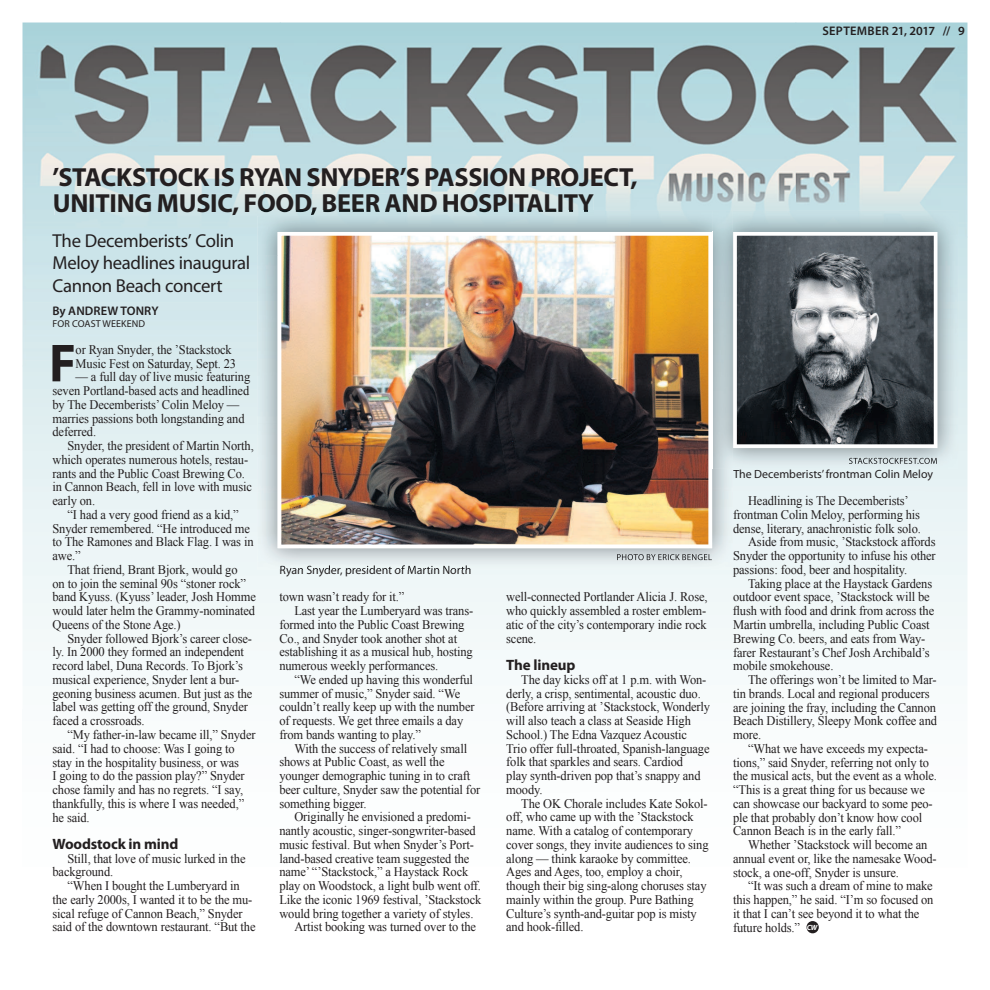
<style>
.page{position:relative;width:990px;height:990px;background:#fff}
.page>*{position:absolute;margin:0;border:0;box-sizing:border-box;transform-origin:0 0}
.t1{font:700 53.88px "Myriad Pro";color:#231f20;scale:.95 1}
.t2{font:700 26.25px/26.2px "Myriad Pro";letter-spacing:-.01em;color:#231f20}
.t3{font:18.75px/22.5px "Myriad Pro";letter-spacing:-.02em;color:#231f20}
.t4{font:700 15px "Myriad Pro";letter-spacing:-.01em;color:#231f20}
.t5{font:13.12px/13.8px "Times New Roman";letter-spacing:-.01em;color:#231f20;scale:.95 1}
.t6{font:600 12.5px "Myriad Pro";letter-spacing:.01em;color:#231f20}
.t7{font:11.88px "Myriad Pro";color:#231f20}
.t8{font:10px "Myriad Pro";letter-spacing:.01em;color:#231f20}
.t9{font:italic 700 7.5px "Myriad Pro";color:#fff}
</style>
<div class="page">
<img style="left:22px;top:22px;width:258px;height:638px">
<img style="left:280px;top:22px;width:516px;height:172px">
<img style="left:796px;top:22px;width:172px;height:215px">
<img style="left:594px;top:194px;width:202px;height:17px">
<img style="left:925px;top:237px;width:43px;height:423px">
<img style="left:710px;top:480px;width:215px;height:454px">
<div style="left:734px;top:510px;width:186px;height:25px;background:#ebf4f6"></div>
<div style="left:733px;top:565px;width:173px;height:12px;background:#edf6f7"></div>
<img style="left:54px;top:194px;width:540px;height:21px">
<img style="left:280px;top:569px;width:191px;height:7px">
<img style="left:257px;top:211px;width:455px;height:44px">
<img style="left:257px;top:255px;width:43px;height:314px">
<img style="left:690px;top:469px;width:43px;height:100px">
<img style="left:300px;top:548px;width:390px;height:21px">
<img style="left:336px;top:211px;width:258px;height:4px">
<img style="left:257px;top:211px;width:79px;height:4px">
<img style="left:703px;top:554px;width:9px;height:6px">
<img style="left:617px;top:554px;width:86px;height:6px">
<img style="left:280px;top:565px;width:71px;height:4px">
<img style="left:278px;top:232px;width:434px;height:316px">
<div style="left:807px;top:921px;width:12px;height:12px;background:#231f20;border-radius:50%"></div>
<img style="left:733px;top:211px;width:225px;height:258px">
<img style="left:849px;top:458px;width:88px;height:6px">
<svg style="left:733px;top:232px;width:205px;height:216px;background:#5c6166"></svg>
<p class="t6" style="left:822px;top:26px;width:144px">SEPTEMBER 21, 2017 // 9</p>
<h2 class="t2" style="left:52px;top:166px;width:587px">’STACKSTOCK IS RYAN SNYDER’S PASSION PROJECT,<br>UNITING MUSIC, FOOD, BEER AND HOSPITALITY</h2>
<h3 class="t3" style="left:52px;top:231px;width:199px">The Decemberists’ Colin<br>Meloy headlines inaugural<br>Cannon Beach concert</h3>
<p class="t6" style="left:52px;top:306px;width:108px">By ANDREW TONRY</p>
<p class="t8" style="left:53px;top:320px;width:94px">FOR COAST WEEKEND</p>
<h1 class="t1" style="left:49px;top:343px;width:30px">F</h1>
<p class="t5" style="left:76px;top:344px;width:170px">or Ryan Snyder, the ’Stackstock<br>Music Fest on Saturday, Sept. 23</p>
<p class="t5" style="left:52px;top:371px;width:210px;text-indent:23px">— a full day of live music featuring seven Portland-based acts and headlined by The Decemberists’ Colin Meloy — marries passions both longstanding and deferred.</p>
<p class="t5" style="left:52px;top:440px;width:213px;text-indent:15px">Snyder, the president of Martin North, which operates numerous hotels, restau&shy;rants and the Public Coast Brewing Co. in Cannon Beach, fell in love with music early on.</p>
<p class="t5" style="left:52px;top:509px;width:213px;text-indent:15px">“I had a very good friend as a kid,”<br>Snyder remembered. “He introduced me to The Ramones and Black Flag. I was in awe.”</p>
<p class="t5" style="left:52px;top:564px;width:216px;text-indent:15px">That friend, Brant Bjork, would go<br>on to join the seminal 90s “stoner rock” band Kyuss. (Kyuss’ leader, Josh Homme would later helm the Grammy-nominated Queens of the Stone Age.)</p>
<p class="t5" style="left:52px;top:633px;width:212px;text-indent:15px">Snyder followed Bjork’s career close&shy;ly. In 2000 they formed an independent record label, Duna Records. To Bjork’s musical experience, Snyder lent a bur&shy;geoning business acumen. But just as the label was getting off the ground, Snyder faced a crossroads.</p>
<p class="t5" style="left:52px;top:729px;width:215px;text-indent:15px">“My father-in-law became ill,” Snyder said. “I had to choose: Was I going to stay in the hospitality business, or was<br>I going to do the passion play?” Snyder chose family and has no regrets. “I say, thankfully, this is where I was needed,” he said.</p>
<p class="t4" style="left:52px;top:838px;width:127px">Woodstock in mind</p>
<p class="t5" style="left:52px;top:853px;width:205px;text-indent:15px">Still, that love of music lurked in the background.</p>
<p class="t5" style="left:52px;top:880px;width:215px;text-indent:15px">“When I bought the Lumberyard in the early 2000s, I wanted it to be the mu&shy;sical refuge of Cannon Beach,” Snyder said of the downtown restaurant. “But the</p>
<p class="t7" style="left:279px;top:565px;width:194px">Ryan Snyder, president of Martin North</p>
<p class="t5" style="left:279px;top:591px;width:133px">town wasn’t ready for it.”</p>
<p class="t5" style="left:294px;top:605px;width:190px">Last year the Lumberyard was trans-</p>
<p class="t5" style="left:279px;top:619px;width:196px">formed into the Public Coast Brewing</p>
<p class="t5" style="left:279px;top:633px;width:189px">Co., and Snyder took another shot at</p>
<p class="t5" style="left:279px;top:646px;width:205px">establishing it as a musical hub, hosting</p>
<p class="t5" style="left:279px;top:660px;width:169px">numerous weekly performances.</p>
<p class="t5" style="left:294px;top:674px;width:190px">“We ended up having this wonderful</p>
<p class="t5" style="left:279px;top:688px;width:192px">summer of music,” Snyder said. “We</p>
<p class="t5" style="left:279px;top:701px;width:207px">couldn’t really keep up with the number</p>
<p class="t5" style="left:279px;top:715px;width:195px">of requests. We get three emails a day</p>
<p class="t5" style="left:279px;top:729px;width:151px">from bands wanting to play.”</p>
<p class="t5" style="left:294px;top:743px;width:183px">With the success of relatively small</p>
<p class="t5" style="left:279px;top:756px;width:175px">shows at Public Coast, as well the</p>
<p class="t5" style="left:279px;top:770px;width:203px">younger demographic tuning in to craft</p>
<p class="t5" style="left:279px;top:784px;width:213px">beer culture, Snyder saw the potential for</p>
<p class="t5" style="left:279px;top:798px;width:93px">something bigger.</p>
<p class="t5" style="left:294px;top:811px;width:187px">Originally he envisioned a predomi-</p>
<p class="t5" style="left:279px;top:825px;width:208px">nantly acoustic, singer-songwriter-based</p>
<p class="t5" style="left:279px;top:839px;width:206px">music festival. But when Snyder’s Port-</p>
<p class="t5" style="left:279px;top:853px;width:201px">land-based creative team suggested the</p>
<p class="t5" style="left:279px;top:866px;width:200px">name’ “’Stackstock,” a Haystack Rock</p>
<p class="t5" style="left:279px;top:880px;width:214px">play on Woodstock, a light bulb went off.</p>
<p class="t5" style="left:279px;top:894px;width:214px">Like the iconic 1969 festival, ’Stackstock</p>
<p class="t5" style="left:279px;top:908px;width:206px">would bring together a variety of styles.</p>
<p class="t5" style="left:294px;top:921px;width:193px">Artist booking was turned over to the</p>
<p class="t5" style="left:506px;top:591px;width:214px;text-align:justify">well-connected Portlander Alicia J. Rose, who quickly assembled a roster emblem&shy;atic of the city’s contemporary indie rock scene.</p>
<p class="t4" style="left:506px;top:659px;width:71px">The lineup</p>
<p class="t5" style="left:506px;top:674px;width:216px;text-indent:15px">The day kicks off at 1 p.m. with Won&shy;derly, a crisp, sentimental, acoustic duo. (Before arriving at ’Stackstock, Wonderly will also teach a class at Seaside High School.) The Edna Vazquez Acoustic Trio offer full-throated, Spanish-language folk that sparkles and sears. Cardiod<br>play synth-driven pop that’s snappy and moody.</p>
<p class="t5" style="left:506px;top:798px;width:214px;text-indent:15px">The OK Chorale includes Kate Sokol&shy;off, who came up with the ’Stackstock name. With a catalog of contemporary cover songs, they invite audiences to sing along — think karaoke by committee.<br>Ages and Ages, too, employ a choir, though their big sing-along choruses stay mainly within the group. Pure Bathing Culture’s synth-and-guitar pop is misty and hook-filled.</p>
<p class="t7" style="left:733px;top:469px;width:201px">The Decemberists’ frontman Colin Meloy</p>
<p class="t5" style="left:748px;top:495px;width:170px">Headlining is The Decemberists’</p>
<p class="t5" style="left:733px;top:509px;width:198px">frontman Colin Meloy, performing his</p>
<p class="t5" style="left:733px;top:523px;width:199px">dense, literary, anachronistic folk solo.</p>
<p class="t5" style="left:748px;top:536px;width:199px">Aside from music, ’Stackstock affords</p>
<p class="t5" style="left:733px;top:550px;width:215px">Snyder the opportunity to infuse his other</p>
<p class="t5" style="left:733px;top:564px;width:185px">passions: food, beer and hospitality.</p>
<p class="t5" style="left:748px;top:578px;width:195px">Taking place at the Haystack Gardens</p>
<p class="t5" style="left:733px;top:591px;width:209px">outdoor event space, ’Stackstock will be</p>
<p class="t5" style="left:733px;top:604px;width:213px">flush with food and drink from across the</p>
<p class="t5" style="left:733px;top:619px;width:208px">Martin umbrella, including Public Coast</p>
<p class="t5" style="left:733px;top:633px;width:204px">Brewing Co. beers, and eats from Way-</p>
<p class="t5" style="left:733px;top:646px;width:209px">farer Restaurant’s Chef Josh Archibald’s</p>
<p class="t5" style="left:733px;top:660px;width:107px">mobile smokehouse.</p>
<p class="t5" style="left:748px;top:674px;width:200px">The offerings won’t be limited to Mar-</p>
<p class="t5" style="left:733px;top:688px;width:209px">tin brands. Local and regional producers</p>
<p class="t5" style="left:733px;top:702px;width:215px">are joining the fray, including the Cannon</p>
<p class="t5" style="left:733px;top:715px;width:216px">Beach Distillery, Sleepy Monk coffee and</p>
<p class="t5" style="left:733px;top:729px;width:31px">more.</p>
<p class="t5" style="left:748px;top:743px;width:191px">“What we have exceeds my expecta-</p>
<p class="t5" style="left:733px;top:757px;width:208px">tions,” said Snyder, referring not only to</p>
<p class="t5" style="left:733px;top:770px;width:216px">the musical acts, but the event as a whole.</p>
<p class="t5" style="left:733px;top:784px;width:203px">“This is a great thing for us because we</p>
<p class="t5" style="left:733px;top:798px;width:212px">can showcase our backyard to some peo-</p>
<p class="t5" style="left:733px;top:812px;width:201px">ple that probably don’t know how cool</p>
<p class="t5" style="left:733px;top:825px;width:178px">Cannon Beach is in the early fall.”</p>
<p class="t5" style="left:748px;top:839px;width:190px">Whether ’Stackstock will become an</p>
<p class="t5" style="left:733px;top:853px;width:216px">annual event or, like the namesake Wood-</p>
<p class="t5" style="left:733px;top:867px;width:176px">stock, a one-off, Snyder is unsure.</p>
<p class="t5" style="left:748px;top:880px;width:196px">“It was such a dream of mine to make</p>
<p class="t5" style="left:733px;top:894px;width:212px">this happen,” he said. “I’m so focused on</p>
<p class="t5" style="left:733px;top:908px;width:198px">it that I can’t see beyond it to what the</p>
<p class="t5" style="left:733px;top:922px;width:72px">future holds.”</p>
<p class="t9" style="left:807px;top:923px;width:12px">CW</p>
</div>
